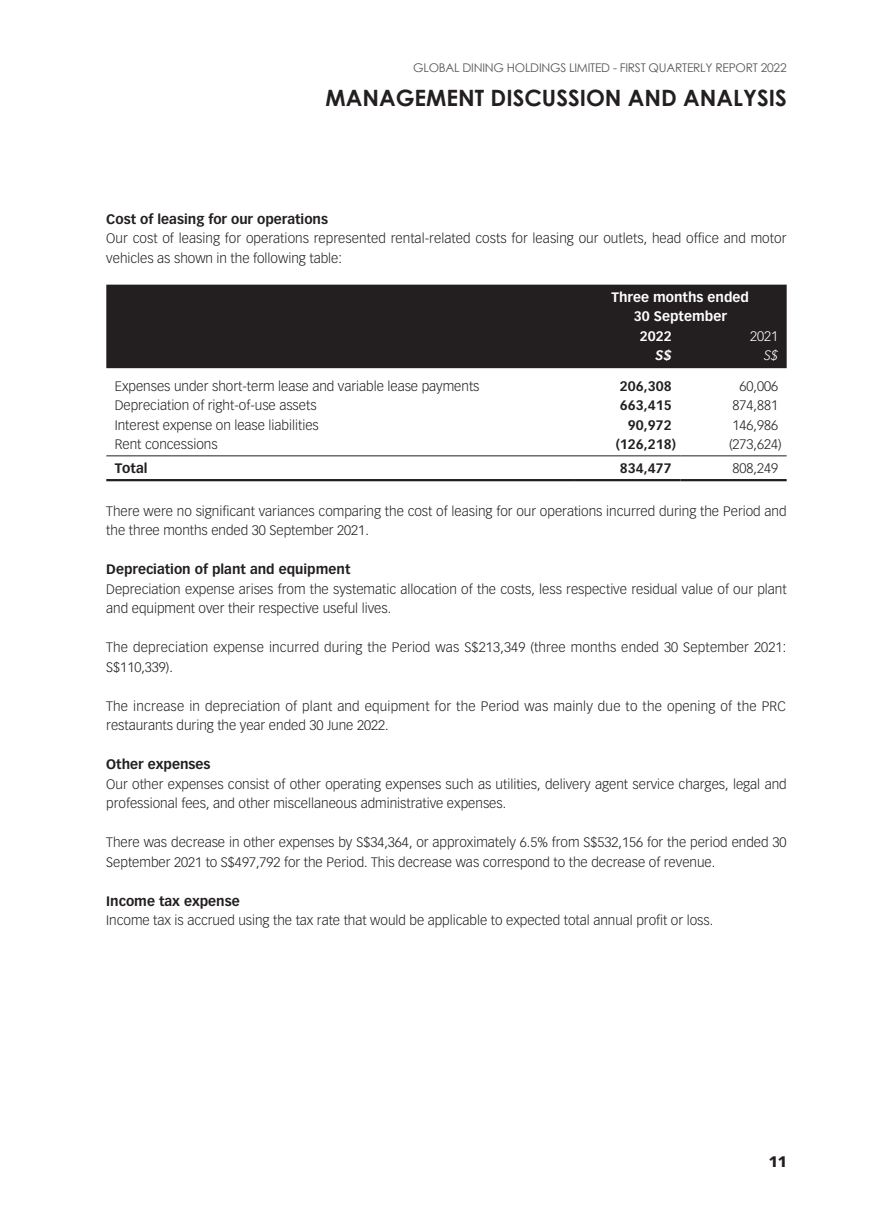
<style>
.page{position:relative;width:893px;height:1212px;background:#fff}
.page>*{position:absolute;margin:0;border:0;box-sizing:border-box;transform-origin:0 0}
.t1{font:700 22.5px "Century Gothic";color:#231f20}
.t2{font:900 15px "Vectora LT Std";color:#231f20}
.t3{font:300 13.5px/19.5px "Vectora LT Std";color:#231f20}
.t4{font:700 13.5px "Vectora LT Std";color:#231f20}
.t5{font:700 13.5px "Vectora LT Std";color:#fff}
.t6{font:300 13.5px "Vectora LT Std";color:#fff}
.t7{font:italic 700 13.5px "Vectora LT Std";color:#fff}
.t8{font:italic 300 13.5px "Vectora LT Std";color:#fff}
.t9{font:12px "Century Gothic";letter-spacing:-.02em;color:#57585a}
</style>
<div class="page">
<div style="left:106px;top:285px;width:681px;height:83px;background:#231f20"></div>
<hr style="left:106px;top:455px;width:468px;height:1px;background:#231f20">
<hr style="left:574px;top:455px;width:106px;height:1px;background:#231f20">
<hr style="left:680px;top:455px;width:107px;height:1px;background:#231f20">
<hr style="left:106px;top:479px;width:468px;height:2px;background:#231f20">
<hr style="left:574px;top:479px;width:106px;height:2px;background:#231f20">
<hr style="left:680px;top:479px;width:107px;height:2px;background:#231f20">
<p class="t9" style="left:413px;top:59px;width:375px">GLOBAL DINING HOLDINGS LIMITED - FIRST QUARTERLY REPORT 2022</p>
<h1 class="t1" style="left:325px;top:81px;width:463px">MANAGEMENT DISCUSSION AND ANALYSIS</h1>
<p class="t4" style="left:106px;top:211px;width:223px">Cost of leasing for our operations</p>
<p class="t3" style="left:106px;top:229px;width:682px">Our cost of leasing for operations represented rental-related costs for leasing our outlets, head office and motor vehicles as shown in the following table:</p>
<p class="t5" style="left:612px;top:289px;width:139px">Three months ended</p>
<p class="t5" style="left:634px;top:308px;width:94px">30 September</p>
<p class="t5" style="left:640px;top:328px;width:33px">2022</p>
<p class="t6" style="left:750px;top:328px;width:30px">2021</p>
<p class="t7" style="left:656px;top:347px;width:18px">S$</p>
<p class="t8" style="left:764px;top:347px;width:15px">S$</p>
<p class="t3" style="left:115px;top:376px;width:366px">Expenses under short-term lease and variable lease payments</p>
<p class="t4" style="left:620px;top:378px;width:53px">206,308</p>
<p class="t3" style="left:740px;top:376px;width:40px">60,006</p>
<p class="t3" style="left:115px;top:396px;width:203px">Depreciation of right-of-use assets</p>
<p class="t4" style="left:620px;top:397px;width:53px">663,415</p>
<p class="t3" style="left:732px;top:396px;width:47px">874,881</p>
<p class="t3" style="left:115px;top:415px;width:206px">Interest expense on lease liabilities</p>
<p class="t4" style="left:628px;top:417px;width:45px">90,972</p>
<p class="t3" style="left:732px;top:415px;width:47px">146,986</p>
<p class="t3" style="left:115px;top:435px;width:104px">Rent concessions</p>
<p class="t4" style="left:616px;top:436px;width:62px">(126,218)</p>
<p class="t3" style="left:729px;top:435px;width:54px">(273,624)</p>
<p class="t4" style="left:115px;top:460px;width:34px">Total</p>
<p class="t4" style="left:620px;top:460px;width:53px">834,477</p>
<p class="t3" style="left:732px;top:459px;width:47px">808,249</p>
<p class="t3" style="left:106px;top:501px;width:682px">There were no significant variances comparing the cost of leasing for our operations incurred during the Period and the three months ended 30 September 2021.</p>
<p class="t4" style="left:106px;top:561px;width:246px">Depreciation of plant and equipment</p>
<p class="t3" style="left:106px;top:579px;width:682px">Depreciation expense arises from the systematic allocation of the costs, less respective residual value of our plant and equipment over their respective useful lives.</p>
<p class="t3" style="left:106px;top:638px;width:681px">The depreciation expense incurred during the Period was S$213,349 (three months ended 30 September 2021:<br>S$110,339).</p>
<p class="t3" style="left:106px;top:696px;width:681px">The increase in depreciation of plant and equipment for the Period was mainly due to the opening of the PRC restaurants during the year ended 30 June 2022.</p>
<p class="t4" style="left:106px;top:756px;width:106px">Other expenses</p>
<p class="t3" style="left:106px;top:774px;width:682px">Our other expenses consist of other operating expenses such as utilities, delivery agent service charges, legal and professional fees, and other miscellaneous administrative expenses.</p>
<p class="t3" style="left:106px;top:833px;width:682px">There was decrease in other expenses by S$34,364, or approximately 6.5% from S$532,156 for the period ended 30<br>September 2021 to S$497,792 for the Period. This decrease was correspond to the decrease of revenue.</p>
<p class="t4" style="left:106px;top:893px;width:135px">Income tax expense</p>
<p class="t3" style="left:106px;top:911px;width:608px">Income tax is accrued using the tax rate that would be applicable to expected total annual profit or loss.</p>
<p class="t2" style="left:769px;top:1152px;width:19px">11</p>
</div>
